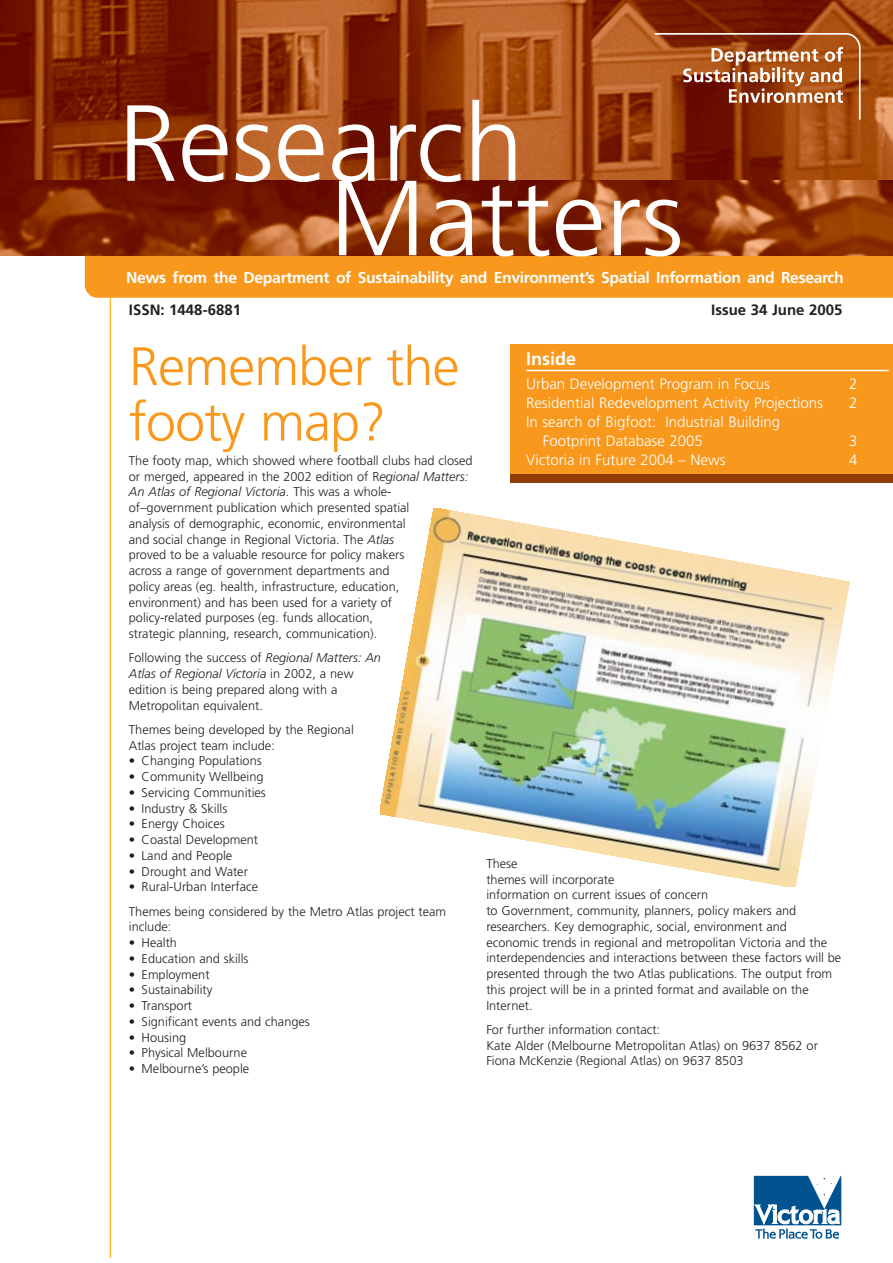
<style>
.page{position:relative;width:893px;height:1263px;background:#fff}
.page>*{position:absolute;margin:0;border:0;box-sizing:border-box;transform-origin:0 0}
.t1{font:300 108px "Frutiger";color:#fff}
.t2{font:300 106.65px "Frutiger";color:#fff}
.t3{font:300 54px/55.5px "Frutiger";letter-spacing:-.015em;color:#f8981d}
.t4{font:700 18px "Frutiger";color:#fff}
.t5{font:700 15.75px "Frutiger";letter-spacing:-.02em;color:#fff}
.t6{font:300 15px/19px "Frutiger";color:#fff}
.t7{font:700 15px "Frutiger";color:#231f20}
.t8{font:300 12.75px/15.8px "Frutiger";color:#231f20}
.s1{font-style:italic}
</style>
<div class="page">
<hr style="left:110px;top:198px;width:1px;height:1060px;background:#fdbb30">
<img style="left:0;top:0;width:893px;height:181px">
<div style="left:85px;top:255px;width:808px;height:43px;background:#f8981d"></div>
<img style="left:0;top:181px;width:893px;height:74px">
<svg style="left:655px;top:33px;width:205px;height:87px;background:#a85b31"></svg>
<svg style="left:870px;top:13px;width:8px;height:12px"></svg>
<svg style="left:753px;top:1175px;width:89px;height:64px"></svg>
<div style="left:510px;top:344px;width:383px;height:132px;background:#f8981d"></div>
<hr style="left:526px;top:370px;width:363px;height:1px;background:#fff">
<div style="left:510px;top:475px;width:383px;height:8px;background:#923c05"></div>
<img style="left:380px;top:508px;width:470px;height:378px">
<h1 class="t1" style="left:118px;top:100px;width:407px">Research</h1>
<h2 class="t2" style="left:330px;top:175px;width:355px">Matters</h2>
<p class="t5" style="left:126px;top:271px;width:719px">News from the Department of Sustainability and Environment’s Spatial Information and Research</p>
<p class="t7" style="left:129px;top:304px;width:114px">ISSN: 1448-6881</p>
<p class="t7" style="left:711px;top:304px;width:133px">Issue 34 June 2005</p>
<h3 class="t3" style="left:129px;top:343px;width:332px">Remember the footy map?</h3>
<p class="t8" style="left:129px;top:453px;width:345px">The footy map, which showed where football clubs had closed or merged, appeared in the 2002 edition of R<span class="s1">egional Matters:<br>An Atlas of Regional Victoria</span>. This was a whole&shy;of–government publication which presented spatial<br>analysis of demographic, economic, environmental<br>and social change in Regional Victoria. The <span class="s1">Atlas<br></span>proved to be a valuable resource for policy makers<br>across a range of government departments and<br>policy areas (eg. health, infrastructure, education, environment) and has been used for a variety of<br>policy-related purposes (eg. funds allocation,<br>strategic planning, research, communication).</p>
<p class="t8" style="left:129px;top:651px;width:254px">Following the success of <span class="s1">Regional Matters: An Atlas of Regional Victoria</span> in 2002, a new edition is being prepared along with a Metropolitan equivalent.</p>
<p class="t8" style="left:129px;top:722px;width:226px">Themes being developed by the Regional<br>Atlas project team include:</p>
<p class="t8" style="left:129px;top:754px;width:134px">• Changing Populations</p>
<p class="t8" style="left:129px;top:770px;width:136px">• Community Wellbeing</p>
<p class="t8" style="left:129px;top:785px;width:139px">• Servicing Communities</p>
<p class="t8" style="left:129px;top:801px;width:100px">• Industry &amp; Skills</p>
<p class="t8" style="left:129px;top:817px;width:97px">• Energy Choices</p>
<p class="t8" style="left:129px;top:833px;width:131px">• Coastal Development</p>
<p class="t8" style="left:129px;top:848px;width:105px">• Land and People</p>
<p class="t8" style="left:129px;top:864px;width:121px">• Drought and Water</p>
<p class="t8" style="left:129px;top:876px;width:319px;line-height:24.3px">• Rural-Urban Interface<br>Themes being considered by the Metro Atlas project team</p>
<p class="t8" style="left:129px;top:920px;width:44px">include:</p>
<p class="t8" style="left:129px;top:936px;width:50px">• Health</p>
<p class="t8" style="left:129px;top:951px;width:121px">• Education and skills</p>
<p class="t8" style="left:129px;top:967px;width:82px">• Employment</p>
<p class="t8" style="left:129px;top:983px;width:85px">• Sustainability</p>
<p class="t8" style="left:129px;top:999px;width:65px">• Transport</p>
<p class="t8" style="left:129px;top:1014px;width:182px">• Significant events and changes</p>
<p class="t8" style="left:129px;top:1030px;width:59px">• Housing</p>
<p class="t8" style="left:129px;top:1046px;width:120px">• Physical Melbourne</p>
<p class="t8" style="left:129px;top:1062px;width:122px">• Melbourne’s people</p>
<h3 class="t4" style="left:526px;top:352px;width:51px">Inside</h3>
<p class="t6" style="left:526px;top:375px;width:245px">Urban Development Program in Focus</p>
<p class="t6" style="left:849px;top:375px;width:10px">2</p>
<p class="t6" style="left:526px;top:394px;width:298px">Residential Redevelopment Activity Projections</p>
<p class="t6" style="left:849px;top:394px;width:10px">2</p>
<p class="t6" style="left:543px;top:413px;width:239px;text-indent:-17px">In search of Bigfoot: Industrial Building<br>Footprint Database 2005</p>
<p class="t6" style="left:849px;top:432px;width:10px">3</p>
<p class="t6" style="left:526px;top:451px;width:201px">Victoria in Future 2004 – News</p>
<p class="t6" style="left:849px;top:451px;width:10px">4</p>
<p class="t8" style="left:486px;top:857px;width:356px">These<br>themes will incorporate<br>information on current issues of concern<br>to Government, community, planners, policy makers and researchers. Key demographic, social, environment and economic trends in regional and metropolitan Victoria and the interdependencies and interactions between these factors will be presented through the two Atlas publications. The output from this project will be in a printed format and available on the Internet.</p>
<p class="t8" style="left:486px;top:1023px;width:333px">For further information contact:<br>Kate Alder (Melbourne Metropolitan Atlas) on 9637 8562 or<br>Fiona McKenzie (Regional Atlas) on 9637 8503</p>
</div>
